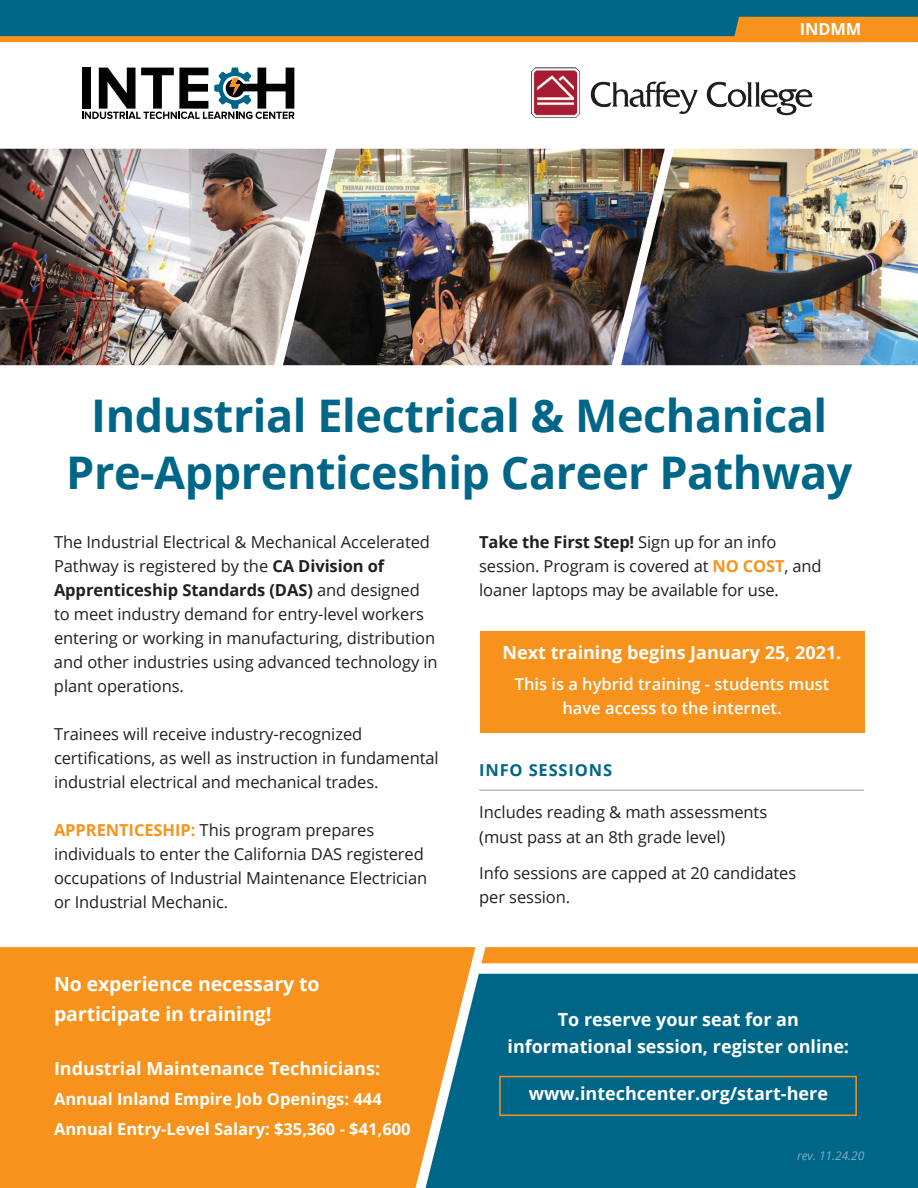
<style>
.page{position:relative;width:918px;height:1188px;background:#fff}
.page>*{position:absolute;margin:0;border:0;box-sizing:border-box;transform-origin:0 0}
.t1{font:700 45px/57px "Open Sans";letter-spacing:-.01em;color:#068;text-align:center}
.t2{font:700 19.5px/30px "Open Sans";letter-spacing:-.005em;color:#fff}
.t3{font:700 18px/27px "Open Sans";color:#fff;text-align:center}
.t4{font:16.5px/24px "Open Sans";letter-spacing:-.005em;color:#231f20}
.t5{font:700 16.5px/30px "Open Sans";color:#fff}
.t6{font:600 16.5px/24px "Open Sans";color:#fff;text-align:center}
.t7{font:700 16.5px "Open Sans";letter-spacing:.05em;color:#068}
.t8{font:italic 12px "Open Sans";letter-spacing:-.005em;color:#7eadc8}
.s1{font-weight:700}
.s2{font-style:inherit}
.s3{font-weight:700;color:#f7931d}
</style>
<div class="page">
<svg style="left:82px;top:67px;width:212px;height:52px"></svg>
<img style="left:531px;top:67px;width:282px;height:51px">
<div style="left:0;top:0;width:918px;height:36px;background:#068"></div>
<div style="left:0;top:36px;width:918px;height:6px;background:#f7931d"></div>
<img style="left:327px;top:149px;width:294px;height:216px">
<img style="left:621px;top:149px;width:297px;height:216px">
<img style="left:0;top:149px;width:327px;height:216px">
<div style="left:0;top:947px;width:475px;height:241px;background:#f7931d"></div>
<div style="left:426px;top:974px;width:492px;height:214px;background:#068"></div>
<hr style="left:479px;top:790px;width:385px;height:1px;background:#959c9f">
<div style="left:480px;top:632px;width:384px;height:102px;background:#f7931d"></div>
<div style="left:733px;top:17px;width:185px;height:20px;background:#f7931d"></div>
<div style="left:499px;top:1076px;width:358px;height:40px;border:2px solid #f7931d"></div>
<div style="left:481px;top:947px;width:437px;height:16px;background:#f7931d"></div>
<p class="t5" style="left:800px;top:13px;width:63px">INDMM</p>
<h1 class="t1" style="left:66px;top:386px;width:788px">Industrial Electrical &amp; Mechanical<br>Pre-Apprenticeship Career Pathway</h1>
<p class="t4" style="left:54px;top:530px;width:385px">The Industrial Electrical &amp; Mechanical Accelerated Pathway is registered by the <span class="s1">CA Division of Apprenticeship Standards (DAS)</span> and designed to meet industry demand for entry-level workers entering or working in manufacturing, distribution and other industries using advanced technology in plant operations.</p>
<p class="t4" style="left:54px;top:722px;width:386px">Trainees will receive industry-recognized certi<span class="s2">fi</span>cations, as well as instruction in fundamental industrial electrical and mechanical trades.</p>
<p class="t4" style="left:54px;top:818px;width:375px"><span class="s3">APPRENTICESHIP:</span> This program prepares individuals to enter the California DAS registered occupations of Industrial Maintenance Electrician or Industrial Mechanic.</p>
<p class="t4" style="left:479px;top:530px;width:344px"><span class="s1">Take the First Step!</span> Sign up for an info session. Program is covered at <span class="s3">NO COST</span>, and loaner laptops may be available for use.</p>
<p class="t3" style="left:503px;top:638px;width:340px">Next training begins January 25, 2021.</p>
<p class="t6" style="left:515px;top:671px;width:316px">This is a hybrid training - students must have access to the internet.</p>
<p class="t7" style="left:479px;top:759px;width:134px">INFO SESSIONS</p>
<p class="t4" style="left:479px;top:798px;width:289px;line-height:25.5px">Includes reading &amp; math assessments (must pass at an 8th grade level)</p>
<p class="t4" style="left:479px;top:861px;width:319px">Info sessions are capped at 20 candidates per session.</p>
<p class="t2" style="left:54px;top:968px;width:267px">No experience necessary to participate in training!</p>
<p class="t3" style="left:54px;top:1054px;width:328px">Industrial Maintenance Technicians:</p>
<p class="t5" style="left:54px;top:1083px;width:358px">Annual Inland Empire Job Openings: 444<br>Annual Entry-Level Salary: $35,360 - $41,600</p>
<p class="t3" style="left:508px;top:1006px;width:343px">To reserve your seat for an informational session, register online:</p>
<p class="t3" style="left:529px;top:1080px;width:301px">www.intechcenter.org/start-here</p>
<p class="t8" style="left:797px;top:1148px;width:69px">rev. 11.24.20</p>
</div>
